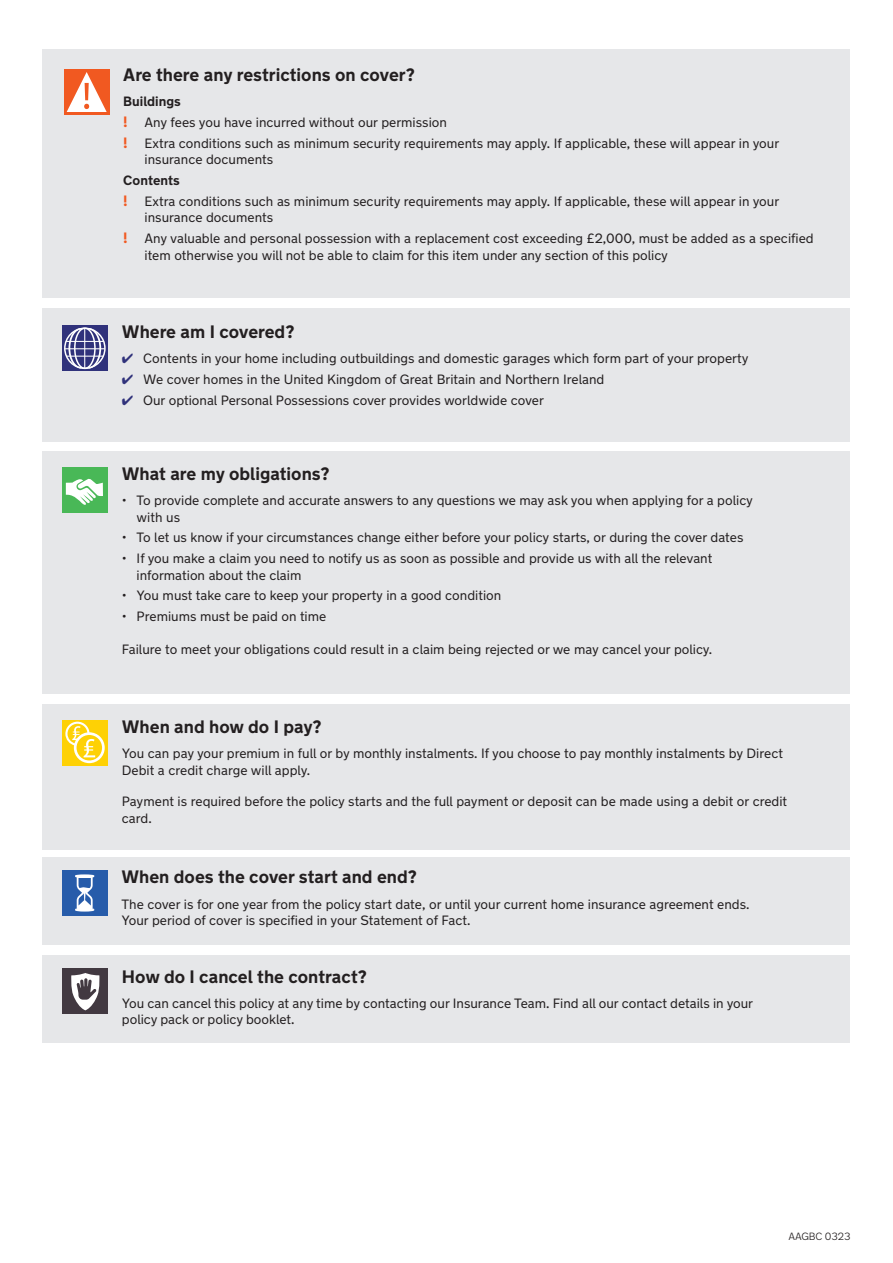
<style>
.page{position:relative;width:893px;height:1263px;background:#fff}
.page>*{position:absolute;margin:0;border:0;box-sizing:border-box;transform-origin:0 0}
.TEXT{font:700 18px "New Transport";color:#231f20}
.TEXT-2{font:13.5px/16.5px "New Transport";color:#231f20}
.t1{font:13.5px/16.5px "New Transport AA";color:#231f20}
.TEXT-3{font:700 13.5px "New Transport";color:#231f20}
.HEADLINE{font:300 10.5px "New Transport AA";letter-spacing:-.01em;color:#231f20}
.s1{font-weight:700;font-size:15px;color:#f15921}
.s2{color:#30327b}
</style>
<div class="page">
<div style="left:43px;top:857px;width:807px;height:88px;background:#e6e7e9"></div>
<div style="left:43px;top:704px;width:807px;height:145px;background:#e6e7e9"></div>
<div style="left:62px;top:870px;width:45px;height:46px;background:#275caa"></div>
<svg style="left:75px;top:874px;width:19px;height:37px"></svg>
<div style="left:43px;top:451px;width:807px;height:243px;background:#e6e7e9"></div>
<div style="left:62px;top:467px;width:45px;height:45px;background:#49b857"></div>
<svg style="left:66px;top:478px;width:37px;height:27px"></svg>
<div style="left:43px;top:955px;width:807px;height:87px;background:#e6e7e9"></div>
<div style="left:62px;top:968px;width:45px;height:46px;background:#423941"></div>
<svg style="left:71px;top:973px;width:29px;height:37px"></svg>
<div style="left:43px;top:308px;width:807px;height:133px;background:#e6e7e9"></div>
<div style="left:62px;top:326px;width:45px;height:45px;background:#30327b"></div>
<svg style="left:64px;top:327px;width:42px;height:42px"></svg>
<div style="left:62px;top:720px;width:46px;height:45px;background:#fed105"></div>
<div style="left:74px;top:732px;width:31px;height:31px;border:3px solid #fff;border-radius:50%"></div>
<svg style="left:65px;top:721px;width:30px;height:36px"></svg>
<div style="left:43px;top:50px;width:807px;height:248px;background:#e6e7e9"></div>
<div style="left:64px;top:69px;width:45px;height:46px;background:#f15921"></div>
<svg style="left:67px;top:72px;width:40px;height:40px"></svg>
<p class="TEXT" style="left:123px;top:64px;width:293px">Are there any restrictions on cover?</p>
<p class="TEXT-3" style="left:123px;top:93px;width:59px">Buildings</p>
<p class="TEXT-2" style="left:123px;top:114px;width:325px"><span class="s1">!</span> Any fees you have incurred without our permission</p>
<p class="TEXT-2" style="left:145px;top:135px;width:636px;text-indent:-21px"><span class="s1">!</span> Extra conditions such as minimum security requirements may apply. If applicable, these will appear in your insurance documents</p>
<p class="TEXT-3" style="left:123px;top:172px;width:58px">Contents</p>
<p class="TEXT-2" style="left:145px;top:193px;width:636px;text-indent:-21px"><span class="s1">!</span> Extra conditions such as minimum security requirements may apply. If applicable, these will appear in your insurance documents</p>
<p class="TEXT-2" style="left:145px;top:230px;width:671px;text-indent:-21px"><span class="s1">!</span> Any valuable and personal possession with a replacement cost exceeding £2,000, must be added as a specified item otherwise you will not be able to claim for this item under any section of this policy</p>
<p class="TEXT" style="left:122px;top:321px;width:174px">Where am I covered?</p>
<p class="TEXT-2" style="left:122px;top:350px;width:628px"><span class="s2">✔</span> Contents in your home including outbuildings and domestic garages which form part of your property</p>
<p class="TEXT-2" style="left:122px;top:371px;width:484px"><span class="s2">✔</span> We cover homes in the United Kingdom of Great Britain and Northern Ireland</p>
<p class="TEXT-2" style="left:122px;top:392px;width:424px"><span class="s2">✔</span> Our optional Personal Possessions cover provides worldwide cover</p>
<p class="TEXT" style="left:122px;top:462px;width:209px">What are my obligations?</p>
<p class="TEXT-2" style="left:137px;top:492px;width:618px;text-indent:-15px">• To provide complete and accurate answers to any questions we may ask you when applying for a policy with us</p>
<p class="TEXT-2" style="left:122px;top:529px;width:623px">• To let us know if your circumstances change either before your policy starts, or during the cover dates</p>
<p class="TEXT-2" style="left:137px;top:550px;width:577px;text-indent:-15px">• If you make a claim you need to notify us as soon as possible and provide us with all the relevant information about the claim</p>
<p class="TEXT-2" style="left:122px;top:587px;width:381px">• You must take care to keep your property in a good condition</p>
<p class="TEXT-2" style="left:122px;top:608px;width:206px">• Premiums must be paid on time</p>
<p class="TEXT-2" style="left:122px;top:641px;width:592px">Failure to meet your obligations could result in a claim being rejected or we may cancel your policy.</p>
<p class="TEXT" style="left:122px;top:715px;width:201px">When and how do I pay?</p>
<p class="TEXT-2" style="left:122px;top:745px;width:663px">You can pay your premium in full or by monthly instalments. If you choose to pay monthly instalments by Direct<br>Debit a credit charge will apply.</p>
<p class="TEXT-2" style="left:122px;top:793px;width:667px">Payment is required before the policy starts and the full payment or deposit can be made using a debit or credit card.</p>
<p class="TEXT" style="left:121px;top:866px;width:297px">When does the cover start and end?</p>
<p class="TEXT-2" style="left:121px;top:896px;width:630px">The cover is for one year from the policy start date, or until your current home insurance agreement ends.<br>Your period of cover is specified in your Statement of Fact.</p>
<p class="TEXT" style="left:122px;top:965px;width:246px">How do I cancel the contract?</p>
<p class="t1" style="left:122px;top:995px;width:633px">You can cancel this policy at any time by contacting our Insurance Team. Find all our contact details in your policy pack or policy booklet.</p>
<p class="HEADLINE" style="left:788px;top:1230px;width:64px">AAGBC 0323</p>
</div>
